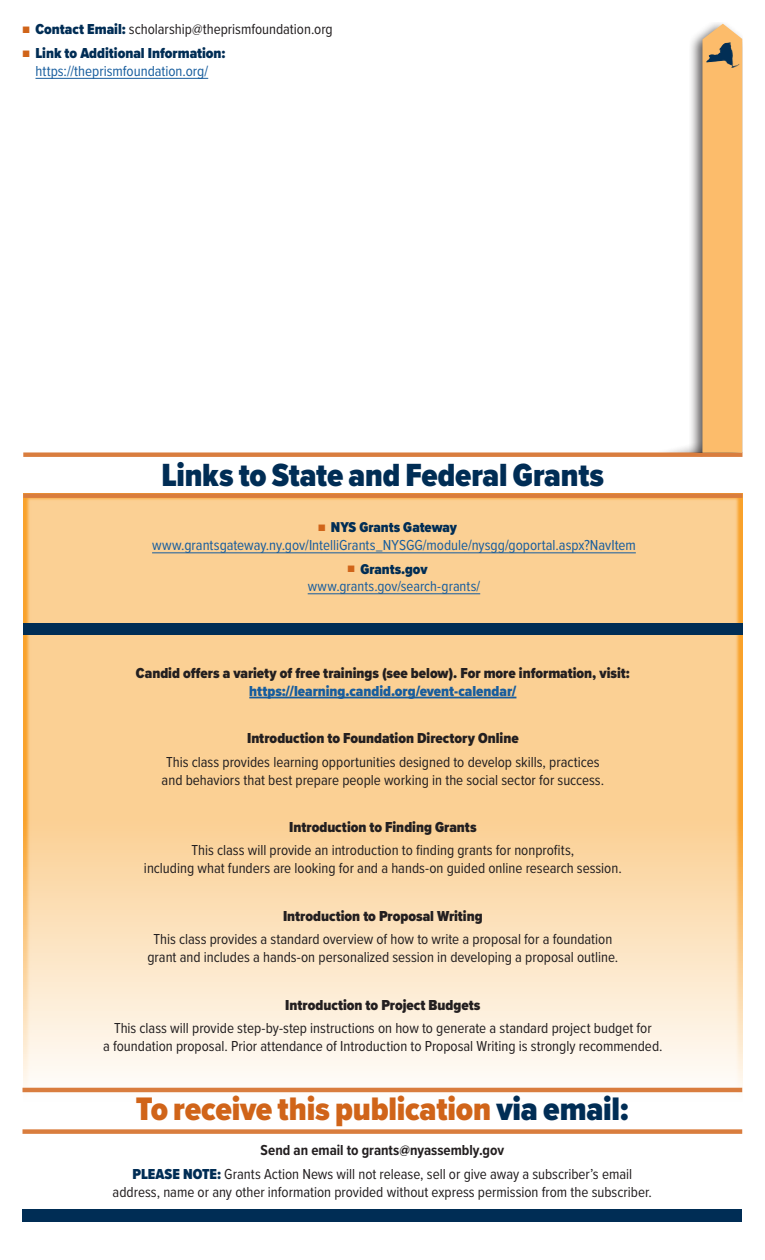
<style>
.page{position:relative;width:765px;height:1260px;background:#fff}
.page>*{position:absolute;margin:0;border:0;box-sizing:border-box;transform-origin:0 0}
.t1{font:900 33.75px "Proxima Nova Cond";letter-spacing:-.005em;color:#d06419}
.t2{font:900 33.25px "Proxima Nova Cond";letter-spacing:-.005em;color:#002d55}
.t3{font:15px/18px "Proxima Nova Cond";color:#231f20;text-align:center}
.t4{font:900 15px "Proxima Nova Cond";color:#231f20}
.t5{font:15px/18px "Proxima Nova Cond";color:#175d9e;text-align:center}
.t6{font:900 15px "Proxima Nova Cond";color:#175d9e}
.t7{font:14.75px/17.8px "Proxima Nova Cond";color:#175d9e}
.t8{font:900 14.75px "Proxima Nova Cond";letter-spacing:-.005em;color:#002d55}
.s1{font-size:11.25px;color:#d06419}
.s2{font-weight:900;color:#002d55}
.s3{font-weight:400;font-size:11.25px;color:#d06419}
.s4{color:#002d55}
.s5{font-weight:700}
</style>
<div class="page">
<div style="left:26px;top:496px;width:714px;height:607px;background:#fff;opacity:.5"></div>
<hr style="left:249px;top:697px;width:267px;height:1px;background:#175d9e">
<hr style="left:22px;top:1088px;width:720px;height:4px;background:#d97d3e">
<div style="left:22px;top:1129px;width:720px;height:5px;background:#d97d3e"></div>
<div style="left:23px;top:623px;width:719px;height:12px;background:#002d55"></div>
<div style="left:23px;top:452px;width:719px;height:5px;background:#d97d3e"></div>
<div style="left:23px;top:493px;width:719px;height:5px;background:#d97d3e"></div>
<hr style="left:152px;top:552px;width:484px;height:1px;background:#175d9e">
<hr style="left:308px;top:593px;width:172px;height:1px;background:#175d9e">
<div style="left:22px;top:1210px;width:720px;height:12px;background:#002d55"></div>
<hr style="left:35px;top:78px;width:173px;height:1px;background:#175d9e">
<svg style="left:644px;top:24px;width:98px;height:429px"></svg>
<p class="t3" style="left:22px;top:20px;width:312px"><span class="s1">■</span> <span class="s2">Contact Email:</span> scholarship@theprismfoundation.org</p>
<p class="t5" style="left:22px;top:43px;width:205px"><span class="s1">■</span> <span class="s2">Link to Additional Information: </span>https://theprismfoundation.org/</p>
<h2 class="t2" style="left:162px;top:450px;width:444px">Links to State and Federal Grants</h2>
<p class="t8" style="left:318px;top:517px;width:140px"><span class="s3">■</span> NYS Grants Gateway</p>
<p class="t5" style="left:152px;top:536px;width:485px">www.grantsgateway.ny.gov/IntelliGrants_NYSGG/module/nysgg/goportal.aspx?NavItem</p>
<p class="t7" style="left:308px;top:559px;width:174px;text-indent:40px"><span class="s1">■</span> <span class="s2">Grants.gov </span>www.grants.gov/search-grants/</p>
<p class="t4" style="left:136px;top:662px;width:495px">Candid offers a variety of free trainings (see below). For more information, visit:</p>
<p class="t6" style="left:249px;top:680px;width:269px">https://learning.candid.org/event-calendar/</p>
<p class="t4" style="left:247px;top:727px;width:273px">Introduction to Foundation Directory Online</p>
<p class="t3" style="left:162px;top:752px;width:444px">This class provides learning opportunities designed to develop skills, practices and behaviors that best prepare people working in the social sector for success.</p>
<p class="t4" style="left:289px;top:816px;width:189px">Introduction to Finding Grants</p>
<p class="t3" style="left:144px;top:841px;width:479px">This class will provide an introduction to finding grants for nonprofits,<br>including what funders are looking for and a hands-on guided online research session.</p>
<p class="t4" style="left:283px;top:905px;width:201px">Introduction to Proposal Writing</p>
<p class="t3" style="left:147px;top:930px;width:472px">This class provides a standard overview of how to write a proposal for a foundation grant and includes a hands-on personalized session in developing a proposal outline.</p>
<p class="t4" style="left:285px;top:994px;width:197px">Introduction to Project Budgets</p>
<p class="t3" style="left:103px;top:1019px;width:561px">This class will provide step-by-step instructions on how to generate a standard project budget for<br>a foundation proposal. Prior attendance of Introduction to Proposal Writing is strongly recommended.</p>
<h1 class="t1" style="left:136px;top:1084px;width:494px">To receive this publication <span class="s4">via email:</span></h1>
<p class="t3" style="left:133px;top:1138px;width:501px;line-height:23.6px"><span class="s5">Send an email to grants@nyassembly.gov<br></span><span class="s2">PLEASE NOTE:</span> Grants Action News will not release, sell or give away a subscriber’s email</p>
<p class="t3" style="left:113px;top:1182px;width:541px">address, name or any other information provided without express permission from the subscriber.</p>
</div>
